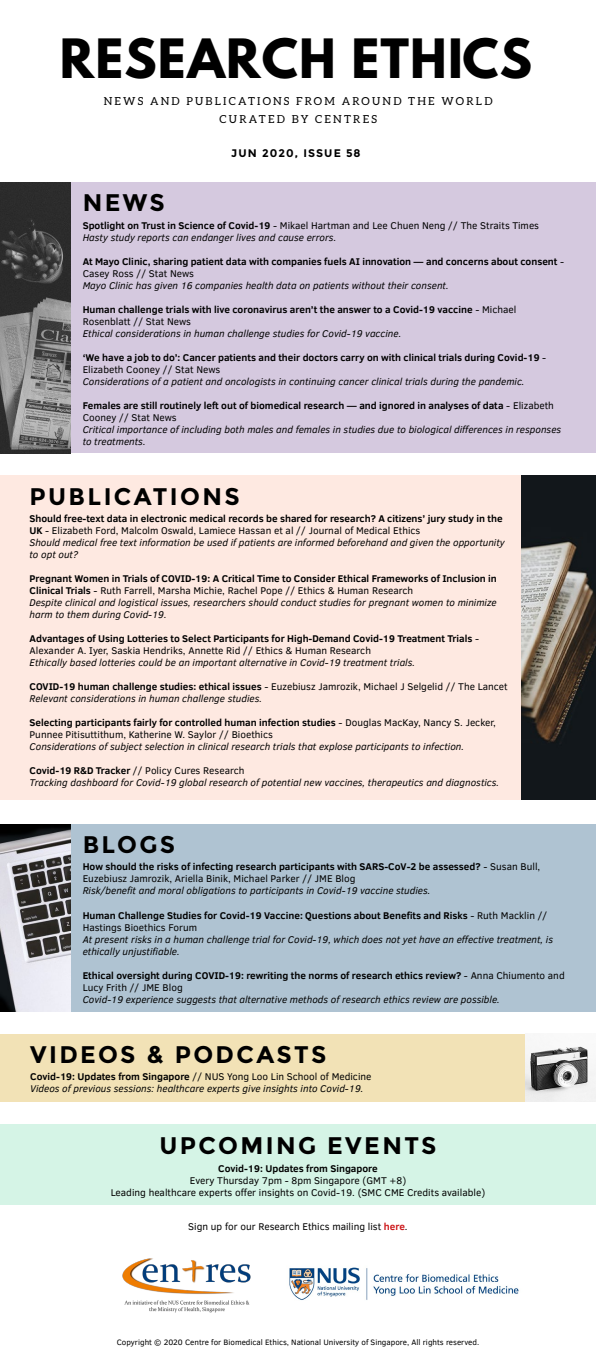
<style>
.page{position:relative;width:596px;height:1364px;background:#fff}
.page>*{position:absolute;margin:0;border:0;box-sizing:border-box;transform-origin:0 0}
.t1{font:700 48px "League Spartan";letter-spacing:.025em;color:#000}
.t2{font:700 24px "Montserrat";letter-spacing:.1em;color:#000}
.t3{font:11px/18px "Aleo";letter-spacing:.2em;color:#000;text-align:center}
.t4{font:700 11px "Montserrat";letter-spacing:.1em;color:#000}
.t5{font:italic 10px/12px "Clear Sans";color:#000}
.t6{font:700 10px/12px "Clear Sans";color:#000}
.t7{font:10px/12px "Clear Sans";color:#000}
.t8{font:8px "Clear Sans";color:#000}
.s1{font-weight:700;font-style:normal}
.s2{font-style:normal}
.s3{font-weight:400}
.s4{font-weight:700}
.s5{font-style:italic}
.s6{font-weight:700;color:#cd1719}
</style>
<div class="page">
<div style="left:71px;top:182px;width:524px;height:271px;background:#d5c9df"></div>
<div style="left:0;top:476px;width:523px;height:324px;background:#fee9e1"></div>
<img style="left:0;top:182px;width:71px;height:271px">
<img style="left:521px;top:476px;width:74px;height:324px">
<div style="left:71px;top:824px;width:524px;height:187px;background:#afc3d2"></div>
<div style="left:0;top:1033px;width:524px;height:68px;background:#f2e2b6"></div>
<img style="left:0;top:824px;width:71px;height:187px">
<img style="left:524px;top:1034px;width:71px;height:67px">
<div style="left:0;top:1124px;width:595px;height:80px;background:#d5f4e6"></div>
<img style="left:122px;top:1258px;width:129px;height:55px">
<img style="left:289px;top:1267px;width:230px;height:33px">
<h1 class="t1" style="left:60px;top:21px;width:473px">RESEARCH ETHICS</h1>
<p class="t3" style="left:104px;top:93px;width:390px">NEWS AND PUBLICATIONS FROM AROUND THE WORLD<br>CURATED BY CENTRES</p>
<p class="t4" style="left:231px;top:146px;width:131px">JUN 2020, ISSUE 58</p>
<h2 class="t2" style="left:83px;top:188px;width:84px">NEWS</h2>
<p class="t5" style="left:83px;top:219px;width:457px"><span class="s1">Spotlight on Trust in Science of Covid-19</span> <span class="s2">- Mikael Hartman and Lee Chuen Neng // The Straits Times<br></span>Hasty study reports can endanger lives and cause errors.</p>
<p class="t6" style="left:83px;top:255px;width:483px">At Mayo Clinic, sharing patient data with companies fuels AI innovation — and concerns about consent <span class="s3">-<br>Casey Ross // Stat News</span></p>
<p class="t5" style="left:83px;top:279px;width:367px">Mayo Clinic has given 16 companies health data on patients without their consent.</p>
<p class="t6" style="left:83px;top:303px;width:435px">Human challenge trials with live coronavirus aren’t the answer to a Covid-19 vaccine <span class="s3">- Michael<br>Rosenblatt // Stat News</span></p>
<p class="t5" style="left:83px;top:327px;width:320px">Ethical considerations in human challenge studies for Covid-19 vaccine.</p>
<p class="t6" style="left:83px;top:351px;width:465px">‘We have a job to do’: Cancer patients and their doctors carry on with clinical trials during Covid-19 <span class="s3">-<br>Elizabeth Cooney // Stat News</span></p>
<p class="t5" style="left:83px;top:375px;width:443px">Considerations of a patient and oncologists in continuing cancer clinical trials during the pandemic.</p>
<p class="t6" style="left:83px;top:399px;width:472px">Females are still routinely left out of biomedical research — and ignored in analyses of data <span class="s3">- Elizabeth<br>Cooney // Stat News</span></p>
<p class="t5" style="left:83px;top:423px;width:480px">Critical importance of including both males and females in studies due to biological differences in responses to treatments.</p>
<h2 class="t2" style="left:30px;top:482px;width:212px">PUBLICATIONS</h2>
<p class="t5" style="left:30px;top:512px;width:476px"><span class="s1">Should free-text data in electronic medical records be shared for research? A citizens’ jury study in the UK</span> <span class="s2">- Elizabeth Ford, Malcolm Oswald, Lamiece Hassan et al // Journal of Medical Ethics<br></span>Should medical free text information be used if patients are informed beforehand and given the opportunity to opt out?</p>
<p class="t5" style="left:30px;top:572px;width:468px"><span class="s1">Pregnant Women in Trials of COVID‐19: A Critical Time to Consider Ethical Frameworks of Inclusion in Clinical Trials</span> <span class="s2">- Ruth Farrell, Marsha Michie, Rachel Pope // Ethics &amp; Human Research<br></span>Despite clinical and logistical issues, researchers should conduct studies for pregnant women to minimize harm to them during Covid-19.</p>
<p class="t6" style="left:30px;top:632px;width:451px">Advantages of Using Lotteries to Select Participants for High‐Demand Covid‐19 Treatment Trials <span class="s3">-<br>Alexander A. Iyer, Saskia Hendriks, Annette Rid // Ethics &amp; Human Research</span></p>
<p class="t5" style="left:30px;top:656px;width:387px">Ethically based lotteries could be an important alternative in Covid-19 treatment trials.</p>
<p class="t7" style="left:30px;top:680px;width:479px"><span class="s4">COVID-19 human challenge studies: ethical issues</span> - Euzebiusz Jamrozik, Michael J Selgelid // The Lancet<br><span class="s5">Relevant considerations in human challenge studies.</span></p>
<p class="t7" style="left:30px;top:716px;width:467px"><span class="s4">Selecting participants fairly for controlled human infection studies</span> - Douglas MacKay, Nancy S. Jecker,<br>Punnee Pitisuttithum, Katherine W. Saylor // Bioethics</p>
<p class="t5" style="left:30px;top:740px;width:436px">Considerations of subject selection in clinical research trials that explose participants to infection.</p>
<p class="t5" style="left:30px;top:764px;width:471px"><span class="s1">Covid-19 R&amp;D Tracker</span> <span class="s2">// Policy Cures Research<br></span>Tracking dashboard for Covid-19 global research of potential new vaccines, therapeutics and diagnostics.</p>
<h2 class="t2" style="left:83px;top:830px;width:94px">BLOGS</h2>
<p class="t6" style="left:83px;top:860px;width:459px">How should the risks of infecting research participants with SARS-CoV-2 be assessed? <span class="s3">- Susan Bull,<br>Euzebiusz Jamrozik, Ariella Binik, Michael Parker // JME Blog</span></p>
<p class="t5" style="left:83px;top:885px;width:349px">Risk/benefit and moral obligations to participants in Covid-19 vaccine studies.</p>
<p class="t6" style="left:83px;top:908px;width:466px">Human Challenge Studies for Covid-19 Vaccine: Questions about Benefits and Risks <span class="s3">- Ruth Macklin //<br>Hastings Bioethics Forum</span></p>
<p class="t5" style="left:83px;top:933px;width:471px">At present risks in a human challenge trial for Covid-19, which does not yet have an effective treatment, is ethically unjustifiable.</p>
<p class="t6" style="left:83px;top:968px;width:483px">Ethical oversight during COVID-19: rewriting the norms of research ethics review? <span class="s3">- Anna Chiumento and<br>Lucy Frith // JME Blog</span></p>
<p class="t5" style="left:83px;top:993px;width:418px">Covid-19 experience suggests that alternative methods of research ethics review are possible.</p>
<h2 class="t2" style="left:30px;top:1039px;width:297px">VIDEOS &amp; PODCASTS</h2>
<p class="t5" style="left:30px;top:1070px;width:342px"><span class="s1">Covid-19: Updates from Singapore</span> <span class="s2">// NUS Yong Loo Lin School of Medicine<br></span>Videos of previous sessions: healthcare experts give insights into Covid-19.</p>
<h2 class="t2" style="left:159px;top:1131px;width:278px">UPCOMING EVENTS</h2>
<p class="t6" style="left:218px;top:1161px;width:161px">Covid-19: Updates from Singapore</p>
<p class="t7" style="left:111px;top:1174px;width:376px;text-align:center">Every Thursday 7pm - 8pm Singapore (GMT +8)<br>Leading healthcare experts offer insights on Covid-19. (SMC CME Credits available)</p>
<p class="t7" style="left:188px;top:1220px;width:221px">Sign up for our Research Ethics mailing list <span class="s6">here</span>.</p>
<p class="t8" style="left:117px;top:1337px;width:364px">Copyright © 2020 Centre for Biomedical Ethics, National University of Singapore, All rights reserved.</p>
</div>
